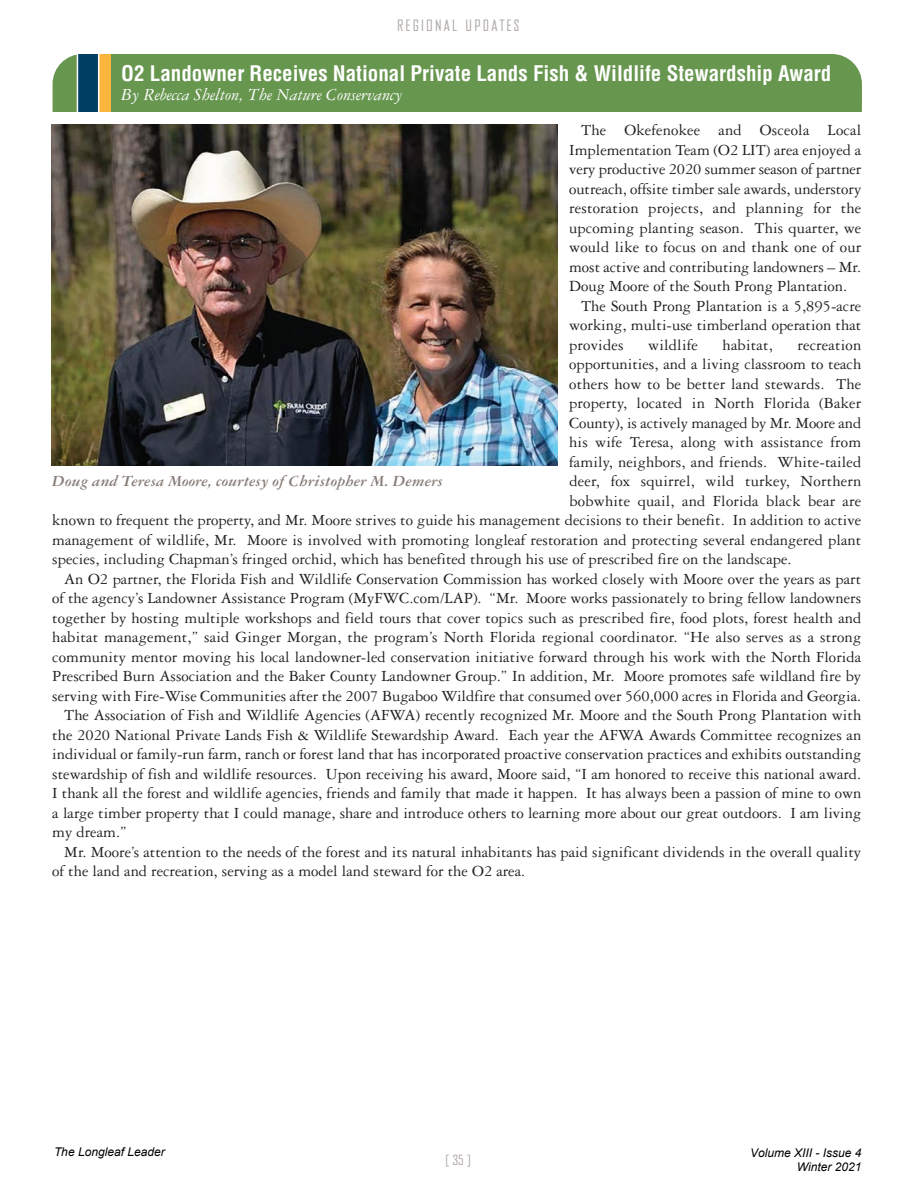
<style>
.page{position:relative;width:918px;height:1188px;background:#fff}
.page>*{position:absolute;margin:0;border:0;box-sizing:border-box;transform-origin:0 0}
.t1{font:700 condensed 21px "Helvetica";color:#fff}
.t2{font:italic 18px "Garamond Three";color:#fff}
.t3{font:16.5px/19.5px "Garamond Three";color:#231f20;text-align:justify}
.t4{font:italic 700 16.5px "Garamond Three";color:#867b76}
.t5{font:15px "Bureau Agency";letter-spacing:.15em;color:#afa9a6}
.t6{font:13.5px "Bureau Agency";color:#afa9a6}
.t7{font:italic 12px/14.4px "Arial";color:#000;text-align:right}
</style>
<div class="page">
<div style="left:53px;top:54px;width:75px;height:85px;background:#67964f;border-radius:30px"></div>
<div style="left:82px;top:54px;width:780px;height:85px;background:#67964f;border-radius:30px"></div>
<div style="left:77px;top:54px;width:26px;height:72px;background:#003f61"></div>
<div style="left:99px;top:54px;width:12px;height:64px;background:#fcb53d"></div>
<hr style="left:98px;top:54px;width:1px;height:64px;background:#fff">
<hr style="left:77px;top:54px;width:1px;height:64px;background:#fff">
<div style="left:27px;top:112px;width:845px;height:40px;background:#fff"></div>
<img style="left:52px;top:124px;width:505px;height:342px">
<p class="t5" style="left:397px;top:20px;width:124px">REGIONAL UPDATES</p>
<p class="t1" style="left:121px;top:65px;width:712px">O2 Landowner Receives National Private Lands Fish &amp; Wildlife Stewardship Award</p>
<p class="t3" style="left:569px;top:122px;width:294px;text-indent:12px">The Okefenokee and Osceola Local Implementation Team (O2 LIT) area enjoyed a very productive 2020 summer season of partner outreach, offsite timber sale awards, understory restoration projects, and planning for the upcoming planting season. This quarter, we would like to focus on and thank one of our most active and contributing landowners – Mr.<br>Doug Moore of the South Prong Plantation.</p>
<p class="t3" style="left:569px;top:297px;width:294px;text-indent:12px">The South Prong Plantation is a 5,895-acre working, multi-use timberland operation that provides</p>
<p class="t2" style="left:121px;top:88px;width:282px">By Rebecca Shelton, The Nature Conservancy</p>
<p class="t3" style="left:648px;top:336px;width:51px">wildlife</p>
<p class="t3" style="left:723px;top:336px;width:52px">habitat,</p>
<p class="t3" style="left:798px;top:336px;width:65px">recreation</p>
<p class="t3" style="left:569px;top:356px;width:294px">opportunities, and a living classroom to teach</p>
<p class="t3" style="left:569px;top:376px;width:294px">others how to be better land stewards. The</p>
<p class="t3" style="left:569px;top:395px;width:294px">property, located in North Florida (Baker</p>
<p class="t3" style="left:569px;top:415px;width:294px">County), is actively managed by Mr. Moore and</p>
<p class="t3" style="left:569px;top:434px;width:294px">his wife Teresa, along with assistance from</p>
<p class="t3" style="left:569px;top:454px;width:294px">family, neighbors, and friends. White-tailed</p>
<p class="t3" style="left:570px;top:473px;width:293px">deer, fox squirrel, wild turkey, Northern</p>
<p class="t3" style="left:570px;top:493px;width:293px">bobwhite quail, and Florida black bear are</p>
<p class="t3" style="left:52px;top:512px;width:811px">known to frequent the property, and Mr. Moore strives to guide his management decisions to their benefit. In addition to active</p>
<p class="t3" style="left:52px;top:532px;width:811px">management of wildlife, Mr. Moore is involved with promoting longleaf restoration and protecting several endangered plant</p>
<p class="t3" style="left:52px;top:551px;width:741px">species, including Chapman’s fringed orchid, which has benefited through his use of prescribed fire on the landscape.</p>
<p class="t3" style="left:52px;top:571px;width:811px;text-indent:12px">An O2 partner, the Florida Fish and Wildlife Conservation Commission has worked closely with Moore over the years as part of the agency’s Landowner Assistance Program (MyFWC.com/LAP). “Mr. Moore works passionately to bring fellow landowners together by hosting multiple workshops and field tours that cover topics such as prescribed fire, food plots, forest health and habitat management,” said Ginger Morgan, the program’s North Florida regional coordinator. “He also serves as a strong community mentor moving his local landowner-led conservation initiative forward through his work with the North Florida Prescribed Burn Association and the Baker County Landowner Group.” In addition, Mr. Moore promotes safe wildland fire by serving with Fire-Wise Communities after the 2007 Bugaboo Wildfire that consumed over 560,000 acres in Florida and Georgia.</p>
<p class="t3" style="left:52px;top:707px;width:811px;text-indent:12px">The Association of Fish and Wildlife Agencies (AFWA) recently recognized Mr. Moore and the South Prong Plantation with the 2020 National Private Lands Fish &amp; Wildlife Stewardship Award. Each year the AFWA Awards Committee recognizes an individual or family-run farm, ranch or forest land that has incorporated proactive conservation practices and exhibits outstanding stewardship of fish and wildlife resources. Upon receiving his award, Moore said, “I am honored to receive this national award.<br>I thank all the forest and wildlife agencies, friends and family that made it happen. It has always been a passion of mine to own a large timber property that I could manage, share and introduce others to learning more about our great outdoors. I am living my dream.”</p>
<p class="t3" style="left:52px;top:844px;width:811px;text-indent:12px">Mr. Moore’s attention to the needs of the forest and its natural inhabitants has paid significant dividends in the overall quality of the land and recreation, serving as a model land steward for the O2 area.</p>
<p class="t4" style="left:52px;top:475px;width:392px">Doug and Teresa Moore, courtesy of Christopher M. Demers</p>
<p class="t7" style="left:54px;top:1144px;width:112px">The Longleaf Leader</p>
<p class="t7" style="left:750px;top:1146px;width:113px">Volume XIII - Issue 4<br>Winter 2021</p>
<p class="t6" style="left:445px;top:1154px;width:27px">[ 35 ]</p>
</div>
